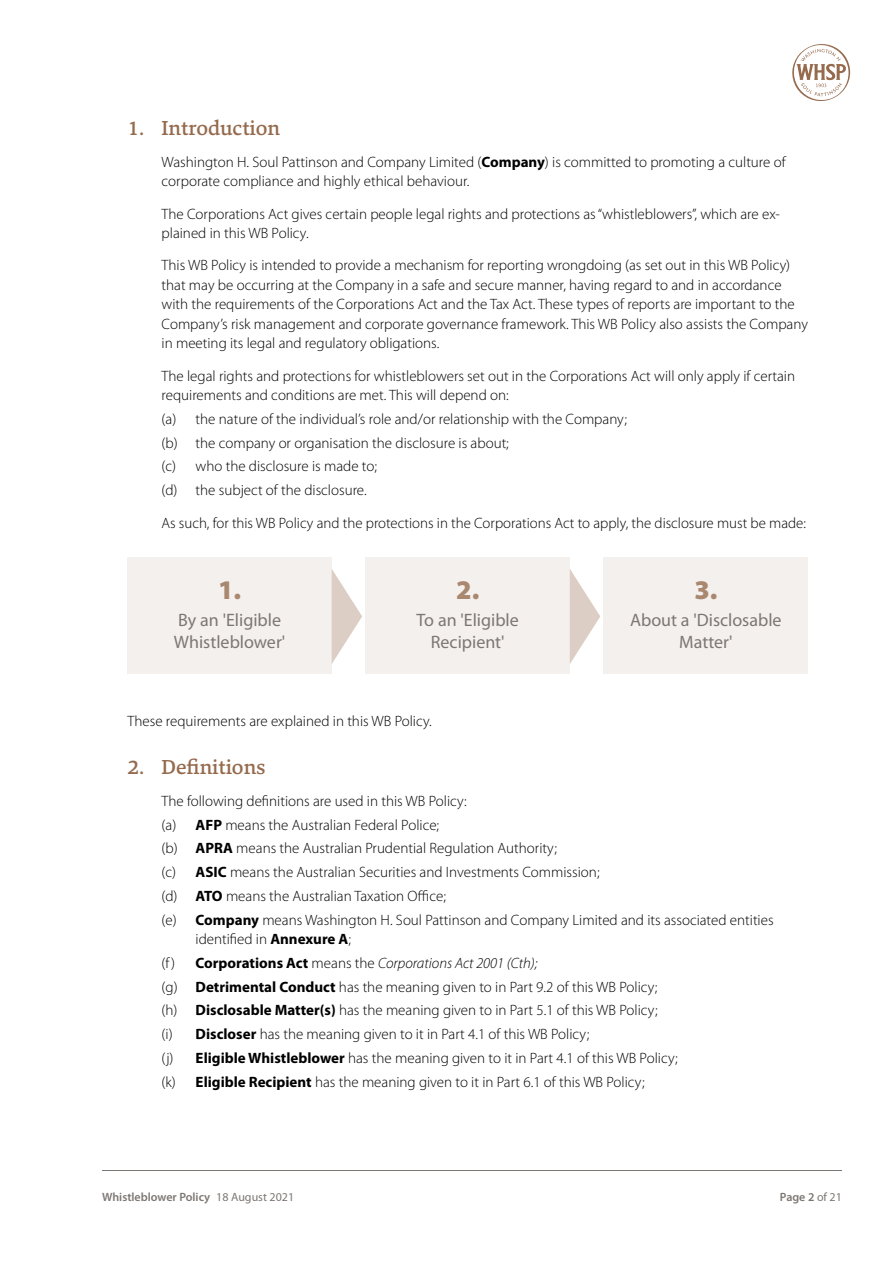
<style>
.page{position:relative;width:893px;height:1263px;background:#fff}
.page>*{position:absolute;margin:0;border:0;box-sizing:border-box;transform-origin:0 0}
.BODY_COPY{font:900 27px "Myriad Pro";color:#aa8870}
.POLICY_Sub_1{font:500 21px "Danton";color:#956a4d}
.BODY_COPY-2{font:18px/22.5px "Myriad Pro";color:#7d7773;text-align:center}
.BODY_Indent_1{font:300 15px/19.5px "Myriad Pro";color:#000}
.BODY_Indent_1_List{font:300 15px/19.5px "Myriad Pro";color:#000}
.BODY_Indent_1_List-2{font:italic 300 15px "Myriad Pro";color:#000}
.BODY_COPY-3{font:300 15px "Myriad Pro";color:#000}
.t1{font:600 12px "Myriad Pro";color:#7d7773}
.s1{font-weight:700}
.s2{font-style:normal}
.s3{font-weight:700;font-style:normal}
.s4{font-weight:400}
</style>
<div class="page">
<hr style="left:102px;top:1170px;width:740px;height:1px;background:#7d7773">
<svg style="left:792px;top:44px;width:58px;height:57px"></svg>
<div style="left:128px;top:557px;width:204px;height:117px;background:#f4f0ed"></div>
<div style="left:366px;top:557px;width:204px;height:117px;background:#f4f0ed"></div>
<div style="left:604px;top:557px;width:204px;height:117px;background:#f4f0ed"></div>
<svg style="left:332px;top:569px;width:30px;height:94px"></svg>
<svg style="left:570px;top:569px;width:30px;height:95px"></svg>
<p class="POLICY_Sub_1" style="left:128px;top:114px;width:154px">1. Introduction</p>
<p class="BODY_Indent_1" style="left:162px;top:152px;width:626px">Washington H. Soul Pattinson and Company Limited (<span class="s1">Company</span>) is committed to promoting a culture of corporate compliance and highly ethical behaviour.</p>
<p class="BODY_Indent_1" style="left:162px;top:204px;width:620px">The Corporations Act gives certain people legal rights and protections as “whistleblowers”, which are ex&shy;plained in this WB Policy.</p>
<p class="BODY_Indent_1" style="left:162px;top:256px;width:648px">This WB Policy is intended to provide a mechanism for reporting wrongdoing (as set out in this WB Policy) that may be occurring at the Company in a safe and secure manner, having regard to and in accordance with the requirements of the Corporations Act and the Tax Act. These types of reports are important to the Company’s risk management and corporate governance framework. This WB Policy also assists the Company in meeting its legal and regulatory obligations.</p>
<p class="BODY_Indent_1" style="left:162px;top:366px;width:635px">The legal rights and protections for whistleblowers set out in the Corporations Act will only apply if certain requirements and conditions are met. This will depend on:</p>
<p class="BODY_Indent_1_List" style="left:162px;top:409px;width:467px">(a) the nature of the individual’s role and/or relationship with the Company;</p>
<p class="BODY_Indent_1_List" style="left:162px;top:433px;width:349px">(b) the company or organisation the disclosure is about;</p>
<p class="BODY_Indent_1_List" style="left:162px;top:457px;width:217px">(c) who the disclosure is made to;</p>
<p class="BODY_Indent_1_List" style="left:162px;top:480px;width:207px">(d) the subject of the disclosure.</p>
<p class="BODY_Indent_1" style="left:162px;top:513px;width:646px">As such, for this WB Policy and the protections in the Corporations Act to apply, the disclosure must be made:</p>
<p class="BODY_COPY" style="left:218px;top:572px;width:25px">1.</p>
<p class="BODY_COPY-2" style="left:174px;top:608px;width:113px;text-align:left">By an 'Eligible<br>Whistleblower'</p>
<p class="BODY_COPY" style="left:456px;top:572px;width:25px">2.</p>
<p class="BODY_COPY-2" style="left:417px;top:608px;width:104px">To an 'Eligible<br>Recipient'</p>
<p class="BODY_COPY" style="left:694px;top:572px;width:25px">3.</p>
<p class="BODY_COPY-2" style="left:630px;top:608px;width:153px">About a 'Disclosable<br>Matter'</p>
<p class="BODY_COPY-3" style="left:128px;top:712px;width:306px">These requirements are explained in this WB Policy.</p>
<p class="POLICY_Sub_1" style="left:128px;top:753px;width:140px">2. Definitions</p>
<p class="BODY_Indent_1" style="left:162px;top:791px;width:307px">The following definitions are used in this WB Policy:</p>
<p class="BODY_Indent_1_List" style="left:162px;top:815px;width:279px">(a) <span class="s1">AFP</span> means the Australian Federal Police;</p>
<p class="BODY_Indent_1_List" style="left:162px;top:838px;width:397px">(b) <span class="s1">APRA</span> means the Australian Prudential Regulation Authority;</p>
<p class="BODY_Indent_1_List" style="left:162px;top:862px;width:439px">(c) <span class="s1">ASIC</span> means the Australian Securities and Investments Commission;</p>
<p class="BODY_Indent_1_List" style="left:162px;top:886px;width:286px">(d) <span class="s1">ATO</span> means the Australian Taxation Office;</p>
<p class="BODY_Indent_1_List" style="left:196px;top:910px;width:579px;text-indent:-34px">(e) <span class="s1">Company</span> means Washington H. Soul Pattinson and Company Limited and its associated entities identified in <span class="s1">Annexure A</span>;</p>
<p class="BODY_Indent_1_List-2" style="left:162px;top:954px;width:377px"><span class="s2">(f )</span> <span class="s3">Corporations Act</span> <span class="s2">means the</span> Corporations Act 2001 (Cth);</p>
<p class="BODY_Indent_1_List" style="left:162px;top:977px;width:497px">(g) <span class="s1">Detrimental Conduct</span> has the meaning given to in Part 9.2 of this WB Policy;</p>
<p class="BODY_Indent_1_List" style="left:162px;top:1000px;width:497px">(h) <span class="s1">Disclosable Matter(s)</span> has the meaning given to in Part 5.1 of this WB Policy;</p>
<p class="BODY_Indent_1_List" style="left:162px;top:1024px;width:429px">(i) <span class="s1">Discloser</span> has the meaning given to it in Part 4.1 of this WB Policy;</p>
<p class="BODY_Indent_1_List" style="left:162px;top:1048px;width:518px">(j) <span class="s1">Eligible Whistleblower</span> has the meaning given to it in Part 4.1 of this WB Policy;</p>
<p class="BODY_Indent_1_List" style="left:162px;top:1072px;width:485px">(k) <span class="s1">Eligible Recipient</span> has the meaning given to it in Part 6.1 of this WB Policy;</p>
<p class="t1" style="left:102px;top:1190px;width:194px">Whistleblower Policy <span class="s4">18 August 2021</span></p>
<p class="t1" style="left:780px;top:1190px;width:64px">Page 2 <span class="s4">of 21</span></p>
</div>
